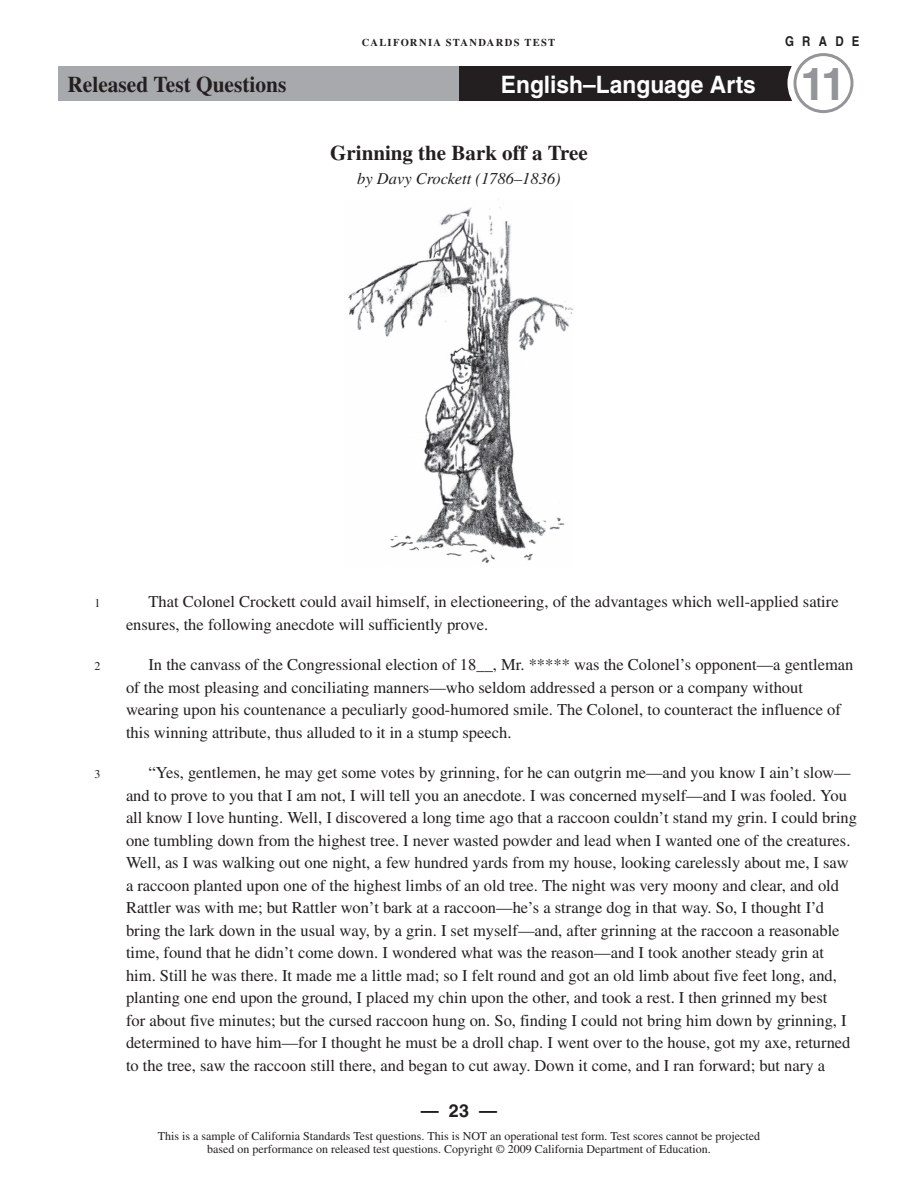
<style>
.page{position:relative;width:918px;height:1188px;background:#fff}
.page>*{position:absolute;margin:0;border:0;box-sizing:border-box;transform-origin:0 0}
.t1{font:700 24px "Helvetica";color:#fff;scale:.95 1}
.t2{font:700 22.5px "Times";color:#231f20;scale:.95 1}
.t3{font:700 21px "Times";color:#231f20}
.t4{font:700 18px "Helvetica";color:#231f20}
.t5{font:16.5px/22.5px "Times";color:#231f20}
.t6{font:italic 16.5px "Times";color:#231f20}
.t7{font:700 13.5px "Helvetica";letter-spacing:.715em;color:#231f20;scale:.85 1}
.t8{font:12px/13.5px "Times";color:#231f20;text-align:center}
.t9{font:700 10.5px "Times";letter-spacing:.125em;color:#231f20}
.s1{font-size:45px;color:#939598}
</style>
<div class="page">
<div style="left:58px;top:66px;width:401px;height:35px;background:#a8a9ad"></div>
<div style="left:459px;top:66px;width:396px;height:35px;background:#231f20"></div>
<svg style="left:789px;top:49px;width:69px;height:69px"></svg>
<div style="left:788px;top:47px;width:72px;height:72px;border:3px solid #fff;border-radius:50%"></div>
<div style="left:795px;top:55px;width:57px;height:57px;background:#fff;border-radius:50%"></div>
<div style="left:794px;top:53px;width:60px;height:60px;border:3px solid #939598;border-radius:50%"></div>
<img style="left:348px;top:199px;width:226px;height:364px">
<p class="t9" style="left:362px;top:39px;width:195px">CALIFORNIA STANDARDS TEST</p>
<p class="t7" style="left:785px;top:37px;width:89px">GRADE</p>
<p class="t2" style="left:68px;top:76px;width:232px">Released Test Questions</p>
<p class="t1" style="left:501px;top:75px;width:365px">English–Language Arts <span class="s1">11</span></p>
<h3 class="t3" style="left:330px;top:146px;width:259px">Grinning the Bark off a Tree</h3>
<p class="t6" style="left:357px;top:173px;width:205px">by Davy Crockett (1786–1836)</p>
<p class="t8" style="left:94px;top:598px;width:7px">1</p>
<p class="t5" style="left:126px;top:592px;width:714px;text-indent:22px">That Colonel Crockett could avail himself, in electioneering, of the advantages which well-applied satire ensures, the following anecdote will sufficiently prove.</p>
<p class="t8" style="left:94px;top:661px;width:7px">2</p>
<p class="t5" style="left:126px;top:655px;width:729px;text-indent:22px">In the canvass of the Congressional election of 18__, Mr. ***** was the Colonel’s opponent—a gentleman of the most pleasing and conciliating manners—who seldom addressed a person or a company without wearing upon his countenance a peculiarly good-humored smile. The Colonel, to counteract the influence of this winning attribute, thus alluded to it in a stump speech.</p>
<p class="t8" style="left:94px;top:769px;width:7px">3</p>
<p class="t5" style="left:126px;top:763px;width:733px;text-indent:22px">“Yes, gentlemen, he may get some votes by grinning, for he can outgrin me—and you know I ain’t slow— and to prove to you that I am not, I will tell you an anecdote. I was concerned myself—and I was fooled. You all know I love hunting. Well, I discovered a long time ago that a raccoon couldn’t stand my grin. I could bring one tumbling down from the highest tree. I never wasted powder and lead when I wanted one of the creatures.<br>Well, as I was walking out one night, a few hundred yards from my house, looking carelessly about me, I saw a raccoon planted upon one of the highest limbs of an old tree. The night was very moony and clear, and old Rattler was with me; but Rattler won’t bark at a raccoon—he’s a strange dog in that way. So, I thought I’d bring the lark down in the usual way, by a grin. I set myself—and, after grinning at the raccoon a reasonable time, found that he didn’t come down. I wondered what was the reason—and I took another steady grin at him. Still he was there. It made me a little mad; so I felt round and got an old limb about five feet long, and, planting one end upon the ground, I placed my chin upon the other, and took a rest. I then grinned my best<br>for about five minutes; but the cursed raccoon hung on. So, finding I could not bring him down by grinning, I determined to have him—for I thought he must be a droll chap. I went over to the house, got my axe, returned to the tree, saw the raccoon still there, and began to cut away. Down it come, and I ran forward; but nary a</p>
<p class="t4" style="left:421px;top:1104px;width:78px">— 23 —</p>
<p class="t8" style="left:158px;top:1130px;width:604px">This is a sample of California Standards Test questions. This is NOT an operational test form. Test scores cannot be projected based on performance on released test questions. Copyright © 2009 California Department of Education.</p>
</div>
